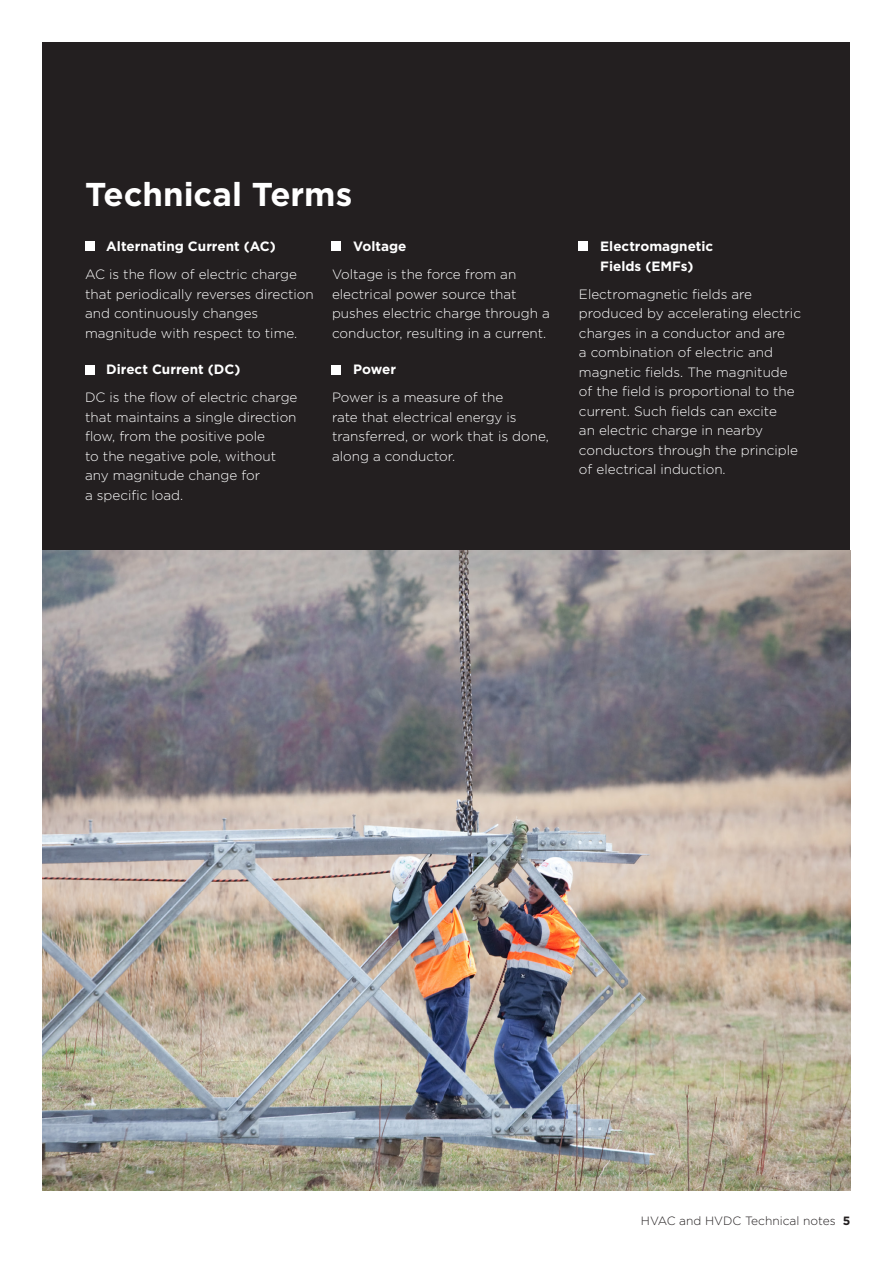
<style>
.page{position:relative;width:893px;height:1263px;background:#fff}
.page>*{position:absolute;margin:0;border:0;box-sizing:border-box;transform-origin:0 0}
.SubHead{font:700 33px "Gotham";color:#fff}
.Body{font:300 13.5px/19.5px "Gotham";color:#fff}
.Body-2{font:700 13.5px/19.5px "Gotham";color:#fff}
.t1{font:300 12px "Gotham";color:#231f20}
.s1{font-weight:700}
</style>
<div class="page">
<div style="left:43px;top:43px;width:807px;height:544px;background:#231f20"></div>
<div style="left:85px;top:241px;width:10px;height:10px;background:#fff"></div>
<div style="left:332px;top:241px;width:9px;height:10px;background:#fff"></div>
<div style="left:578px;top:241px;width:10px;height:10px;background:#fff"></div>
<div style="left:332px;top:365px;width:9px;height:10px;background:#fff"></div>
<div style="left:85px;top:365px;width:10px;height:10px;background:#fff"></div>
<img style="left:43px;top:551px;width:807px;height:640px">
<p class="SubHead" style="left:85px;top:172px;width:269px">Technical Terms</p>
<p class="Body-2" style="left:106px;top:236px;width:171px">Alternating Current (AC)</p>
<p class="Body" style="left:85px;top:264px;width:230px">AC is the flow of electric charge that periodically reverses direction and continuously changes magnitude with respect to time.</p>
<p class="Body-2" style="left:106px;top:359px;width:136px">Direct Current (DC)</p>
<p class="Body" style="left:85px;top:387px;width:214px">DC is the flow of electric charge that maintains a single direction flow, from the positive pole<br>to the negative pole, without any magnitude change for<br>a specific load.</p>
<p class="Body-2" style="left:353px;top:236px;width:55px">Voltage</p>
<p class="Body" style="left:332px;top:264px;width:219px">Voltage is the force from an electrical power source that pushes electric charge through a conductor, resulting in a current.</p>
<p class="Body-2" style="left:353px;top:359px;width:44px">Power</p>
<p class="Body" style="left:332px;top:387px;width:218px">Power is a measure of the<br>rate that electrical energy is transferred, or work that is done, along a conductor.</p>
<p class="Body-2" style="left:600px;top:236px;width:115px">Electromagnetic<br>Fields (EMFs)</p>
<p class="Body" style="left:579px;top:284px;width:224px">Electromagnetic fields are produced by accelerating electric charges in a conductor and are<br>a combination of electric and magnetic fields. The magnitude of the field is proportional to the current. Such fields can excite<br>an electric charge in nearby conductors through the principle of electrical induction.</p>
<p class="t1" style="left:641px;top:1213px;width:211px">HVAC and HVDC Technical notes <span class="s1">5</span></p>
</div>
